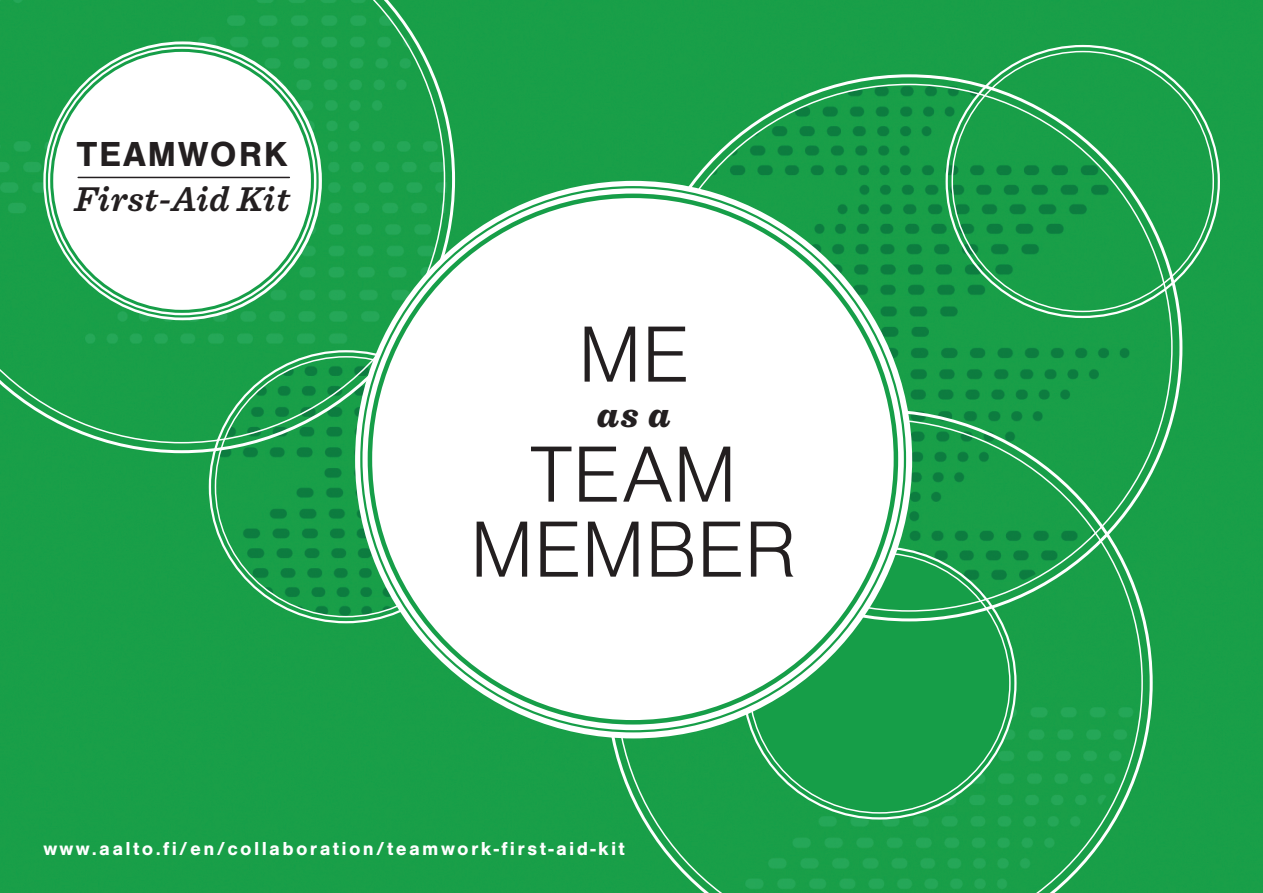
<style>
.page{position:relative;width:1263px;height:893px;background:#199f48}
.page>*{position:absolute;margin:0;border:0;box-sizing:border-box;transform-origin:0 0}
.t1{font:300 82.5px "Nimbus San";color:#231f20}
.t2{font:italic 600 36px "Sentinel";letter-spacing:.01em;color:#231f20}
.t3{font:700 36px "Nimbus San";letter-spacing:.05em;color:#231f20}
.t4{font:italic 900 36px "Sentinel";color:#231f20}
.t5{font:700 19.5px "Nimbus San";letter-spacing:.12em;color:#fff}
</style>
<div class="page">
<svg style="left:0;top:0;width:455px;height:453px;background:#38aa61"></svg>
<svg style="left:0;top:0;width:445px;height:443px"></svg>
<div style="left:355px;top:181px;width:557px;height:557px;background:#fff;border-radius:50%"></div>
<svg style="left:606px;top:409px;width:547px;height:484px"></svg>
<svg style="left:615px;top:419px;width:528px;height:474px"></svg>
<hr style="left:78px;top:177px;width:211px;height:1px;background:#231f20">
<p class="t3" style="left:77px;top:134px;width:212px">TEAMWORK</p>
<p class="t2" style="left:74px;top:171px;width:217px">First-Aid Kit</p>
<p class="t1" style="left:578px;top:311px;width:113px">ME</p>
<p class="t4" style="left:597px;top:386px;width:75px">as a</p>
<p class="t1" style="left:530px;top:431px;width:208px">TEAM</p>
<p class="t1" style="left:470px;top:506px;width:329px">MEMBER</p>
<p class="t5" style="left:43px;top:838px;width:583px">www.aalto.fi/en/collaboration/teamwork-first-aid-kit</p>
</div>
